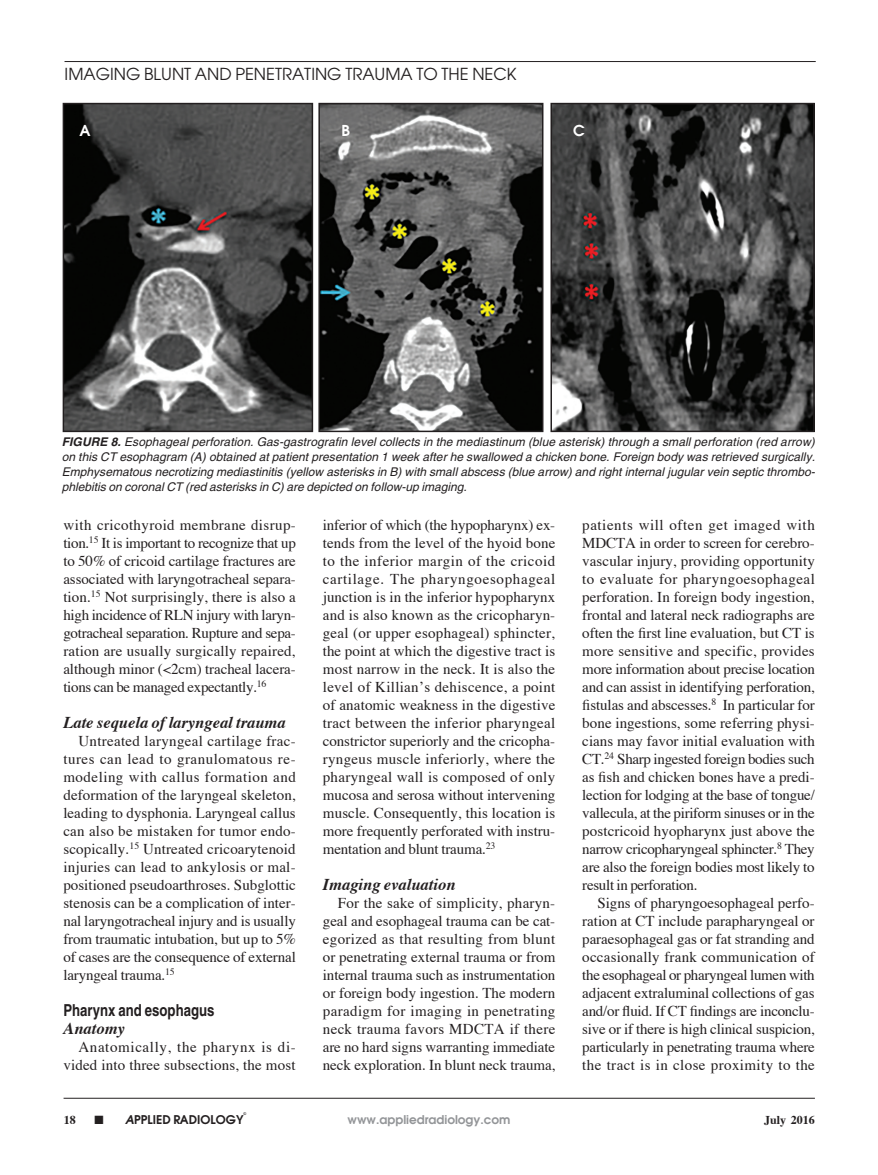
<style>
.page{position:relative;width:878px;height:1175px;background:#fff}
.page>*{position:absolute;margin:0;border:0;box-sizing:border-box;transform-origin:0 0}
.Article_2nd_subhead{font:italic 700 16.5px "Times";color:#231f20}
.t1{font:16.5px "Avant Garde";color:#231f20}
.Article_subhead{font:700 16.5px/18px "Helvetica";color:#231f20;scale:.8 1}
.Article_body_copy{font:15px/18px "Times";letter-spacing:-.005em;color:#231f20;text-align:justify}
.Article_body_copy-2{font:15px/18px "Times";letter-spacing:.015em;color:#231f20;text-align:right}
.figure_labels{font:600 15px "Avant Garde";color:#fff}
.Article_fig_caption{font:italic 12px/15px "Helvetica";color:#231f20;text-align:justify}
.t2{font:600 12px "Avant Garde";color:#939598}
.t3{font:600 12px "Avant Garde";color:#231f20}
.t4{font:700 12px "Times";color:#231f20}
.t5{font:600 3.75px "Avant Garde";color:#231f20}
.s1{font-weight:700}
.s2{font-family:"Times";font-style:italic}
.s3{font-style:italic}
</style>
<div class="page">
<hr style="left:64px;top:1097px;width:750px;height:1px;background:#231f20">
<hr style="left:64px;top:61px;width:751px;height:1px;background:#231f20">
<img style="left:66px;top:106px;width:244px;height:323px">
<div style="left:63px;top:103px;width:250px;height:329px;border:2px solid #231f20"></div>
<img style="left:321px;top:106px;width:219px;height:323px">
<div style="left:318px;top:103px;width:225px;height:329px;border:2px solid #231f20"></div>
<img style="left:553px;top:106px;width:258px;height:323px">
<div style="left:550px;top:103px;width:264px;height:329px;border:2px solid #231f20"></div>
<p class="t1" style="left:65px;top:64px;width:453px">IMAGING BLUNT AND PENETRATING TRAUMA TO THE NECK</p>
<p class="figure_labels" style="left:79px;top:121px;width:13px">A</p>
<p class="figure_labels" style="left:341px;top:121px;width:10px">B</p>
<p class="figure_labels" style="left:573px;top:121px;width:13px">C</p>
<p class="Article_fig_caption" style="left:62px;top:434px;width:754px"><span class="s1">FIGURE 8.</span> Esophageal perforation. Gas-gastrografin level collects in the mediastinum (blue asterisk) through a small perforation (red arrow) on this CT esophagram (A) obtained at patient presentation 1 week after he swallowed a chicken bone. Foreign body was retrieved surgically.<br>Emphysematous necrotizing mediastinitis (yellow asterisks in B) with small abscess (blue arrow) and right internal jugular vein septic thrombo&shy;phlebitis on coronal CT (red asterisks in C) are depicted on follow-up imaging.</p>
<p class="Article_body_copy" style="left:63px;top:514px;width:234px">with cricothyroid membrane disrup&shy;tion.<sup>15</sup> It is important to recognize that up to 50% of cricoid cartilage fractures are associated with laryngotracheal separa&shy;tion.<sup>15</sup> Not surprisingly, there is also a high incidence of RLN injury with laryn&shy;gotracheal separation. Rupture and sepa&shy;ration are usually surgically repaired, although minor (&lt;2cm) tracheal lacera&shy;tions can be managed expectantly.<sup>16</sup></p>
<p class="Article_2nd_subhead" style="left:63px;top:706px;width:224px">Late sequela of laryngeal trauma</p>
<p class="Article_body_copy" style="left:63px;top:730px;width:234px;text-indent:15px">Untreated laryngeal cartilage frac&shy;tures can lead to granulomatous re&shy;modeling with callus formation and deformation of the laryngeal skeleton, leading to dysphonia. Laryngeal callus can also be mistaken for tumor endo&shy;scopically.<sup>15</sup> Untreated cricoarytenoid injuries can lead to ankylosis or mal&shy;positioned pseudoarthroses. Subglottic stenosis can be a complication of inter&shy;nal laryngotracheal injury and is usually from traumatic intubation, but up to 5% of cases are the consequence of external laryngeal trauma.<sup>15</sup></p>
<p class="Article_subhead" style="left:63px;top:1000px;width:190px">Pharynx and esophagus<br><span class="s2">Anatomy</span></p>
<p class="Article_body_copy-2" style="left:63px;top:1036px;width:234px">Anatomically, the pharynx is di&shy;vided into three subsections, the most</p>
<p class="Article_body_copy" style="left:323px;top:514px;width:234px">inferior of which (the hypopharynx) ex&shy;tends from the level of the hyoid bone to the inferior margin of the cricoid cartilage. The pharyngoesophageal junction is in the inferior hypopharynx and is also known as the cricopharyn&shy;geal (or upper esophageal) sphincter, the point at which the digestive tract is most narrow in the neck. It is also the level of Killian’s dehiscence, a point of anatomic weakness in the digestive tract between the inferior pharyngeal constrictor superiorly and the cricopha&shy;ryngeus muscle inferiorly, where the pharyngeal wall is composed of only mucosa and serosa without intervening muscle. Consequently, this location is more frequently perforated with instru&shy;mentation and blunt trauma.<sup>23</sup></p>
<p class="Article_2nd_subhead" style="left:323px;top:868px;width:134px">Imaging evaluation</p>
<p class="Article_body_copy" style="left:323px;top:892px;width:234px;text-indent:15px">For the sake of simplicity, pharyn&shy;geal and esophageal trauma can be cat&shy;egorized as that resulting from blunt or penetrating external trauma or from internal trauma such as instrumentation or foreign body ingestion. The modern paradigm for imaging in penetrating neck trauma favors MDCTA if there are no hard signs warranting immediate neck exploration. In blunt neck trauma,</p>
<p class="Article_body_copy" style="left:582px;top:514px;width:234px">patients will often get imaged with MDCTA in order to screen for cerebro&shy;vascular injury, providing opportunity to evaluate for pharyngoesophageal perforation. In foreign body ingestion, frontal and lateral neck radiographs are often the first line evaluation, but CT is more sensitive and specific, provides more information about precise location and can assist in identifying perforation, fistulas and abscesses.<sup>8</sup> In particular for bone ingestions, some referring physi&shy;cians may favor initial evaluation with CT.<sup>24</sup> Sharp ingested foreign bodies such as fish and chicken bones have a predi&shy;lection for lodging at the base of tongue/ vallecula, at the piriform sinuses or in the postcricoid hyopharynx just above the narrow cricopharyngeal sphincter.<sup>8</sup> They are also the foreign bodies most likely to result in perforation.</p>
<p class="Article_body_copy" style="left:582px;top:892px;width:234px;text-indent:15px">Signs of pharyngoesophageal perfo&shy;ration at CT include parapharyngeal or paraesophageal gas or fat stranding and occasionally frank communication of the esophageal or pharyngeal lumen with adjacent extraluminal collections of gas and/or fluid. If CT findings are inconclu&shy;sive or if there is high clinical suspicion, particularly in penetrating trauma where the tract is in close proximity to the</p>
<p class="t5" style="left:243px;top:1111px;width:4px">©</p>
<p class="t4" style="left:64px;top:1108px;width:13px">18</p>
<p class="t3" style="left:95px;top:1111px;width:150px">■ <span class="s3">A</span>PPLIED RADIOLOGY</p>
<p class="t2" style="left:347px;top:1111px;width:164px">www.appliedradiology.com</p>
<p class="t4" style="left:764px;top:1108px;width:52px">July 2016</p>
</div>
